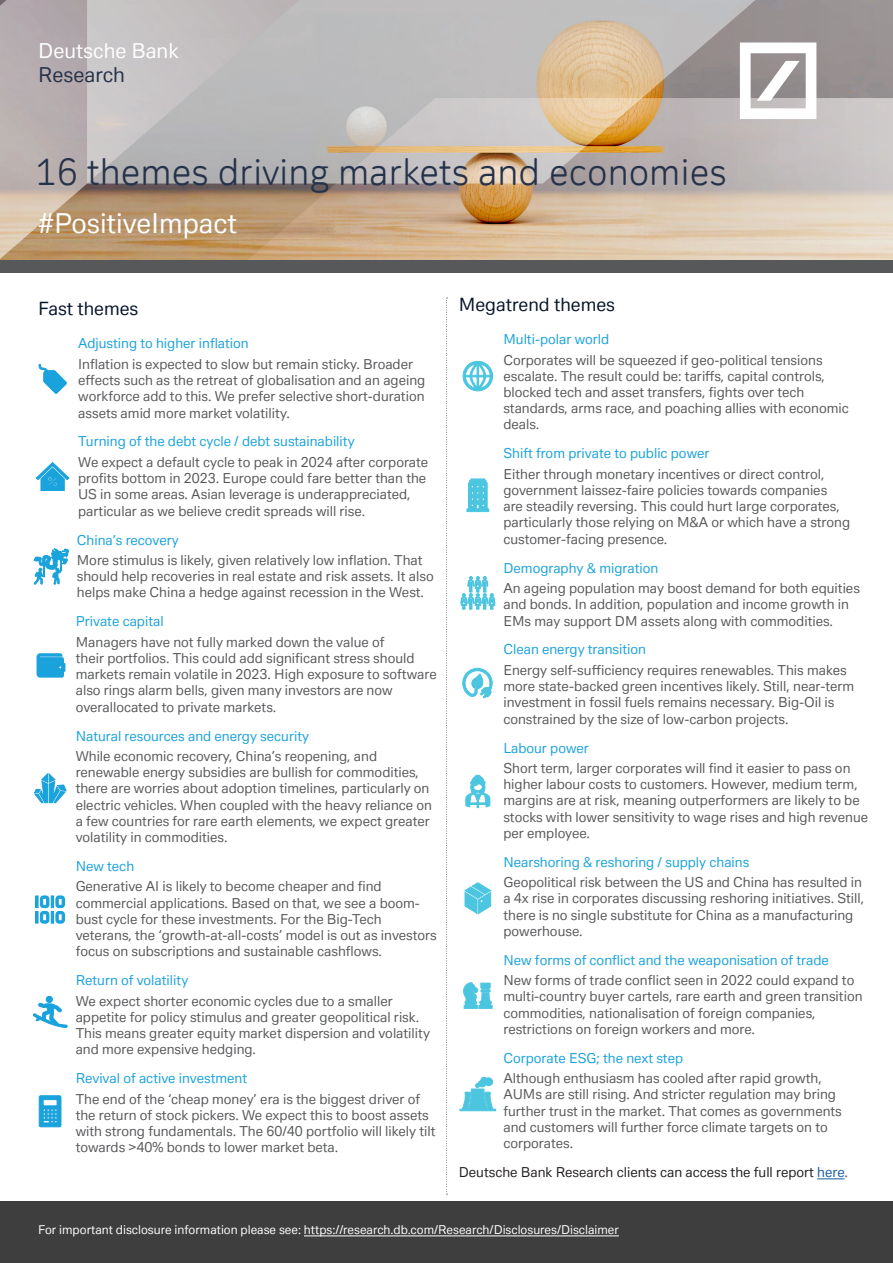
<style>
.page{position:relative;width:893px;height:1263px;background:#fff}
.page>*{position:absolute;margin:0;border:0;box-sizing:border-box;transform-origin:0 0}
.t1{font:36px "Deutsche Bank Display";color:#26324a}
.t2{font:27px "Deutsche Bank Text";color:#fff}
.t3{font:20.25px "Deutsche Bank Text";color:#fff}
.t4{font:20.25px "Deutsche Bank Text";color:#26324a}
.t5{font:18px "Deutsche Bank Text";color:#06132a}
.t6{font:13.5px/16.2px "Deutsche Bank Text";color:#57585a}
.t7{font:13.5px "Deutsche Bank Text";color:#19a2dc}
.t8{font:13.5px "Deutsche Bank Text";color:#231f20}
.t9{font:12px "Deutsche Bank Text";color:#fff}
.s1{color:#175d9e}
.s2{color:#57585a}
</style>
<div class="page">
<svg style="left:0;top:0;width:893px;height:260px;background:#c1b4a8"></svg>
<div style="left:0;top:1201px;width:893px;height:62px;background:#3e3e3f"></div>
<hr style="left:304px;top:1235px;width:315px;height:1px;background:#fff">
<div style="left:0;top:260px;width:893px;height:13px;background:#57585a"></div>
<svg style="left:446px;top:298px;width:1px;height:897px"></svg>
<svg style="left:817px;top:1178px;width:27px;height:1px"></svg>
<svg style="left:740px;top:43px;width:76px;height:76px"></svg>
<svg style="left:39px;top:364px;width:27px;height:30px"></svg>
<svg style="left:36px;top:462px;width:33px;height:29px"></svg>
<svg style="left:33px;top:548px;width:36px;height:37px"></svg>
<svg style="left:37px;top:653px;width:28px;height:24px"></svg>
<svg style="left:34px;top:773px;width:33px;height:30px"></svg>
<svg style="left:36px;top:895px;width:29px;height:28px"></svg>
<svg style="left:33px;top:996px;width:35px;height:32px"></svg>
<svg style="left:39px;top:1095px;width:22px;height:32px"></svg>
<svg style="left:463px;top:361px;width:30px;height:30px"></svg>
<svg style="left:467px;top:479px;width:22px;height:33px"></svg>
<svg style="left:461px;top:576px;width:34px;height:33px"></svg>
<svg style="left:462px;top:668px;width:31px;height:30px"></svg>
<svg style="left:465px;top:775px;width:25px;height:33px"></svg>
<svg style="left:464px;top:882px;width:27px;height:32px"></svg>
<svg style="left:463px;top:982px;width:29px;height:27px"></svg>
<svg style="left:460px;top:1076px;width:36px;height:35px"></svg>
<h3 class="t3" style="left:38px;top:37px;width:142px">Deutsche Bank</h3>
<h3 class="t4" style="left:38px;top:62px;width:88px">Research</h3>
<h1 class="t1" style="left:35px;top:149px;width:693px">16 themes driving markets and economies</h1>
<h2 class="t2" style="left:38px;top:206px;width:200px">#PositiveImpact</h2>
<h3 class="t5" style="left:38px;top:297px;width:102px">Fast themes</h3>
<p class="t7" style="left:78px;top:335px;width:172px">Adjusting to higher inflation</p>
<p class="t6" style="left:78px;top:356px;width:349px">Inflation is expected to slow but remain sticky. Broader effects such as the retreat of globalisation and an ageing workforce add to this. We prefer selective short-duration assets amid more market volatility.</p>
<p class="t7" style="left:78px;top:433px;width:278px">Turning of the debt cycle / debt sustainability</p>
<p class="t6" style="left:78px;top:454px;width:352px">We expect a default cycle to peak in 2024 after corporate profits bottom in 2023. Europe could fare better than the US in some areas. Asian leverage is underappreciated, particular as we believe credit spreads will rise.</p>
<p class="t7" style="left:77px;top:531px;width:103px">China’s recovery</p>
<p class="t6" style="left:77px;top:552px;width:358px">More stimulus is likely, given relatively low inflation. That should help recoveries in real estate and risk assets. It also helps make China a hedge against recession in the West.</p>
<p class="t7" style="left:76px;top:613px;width:89px">Private capital</p>
<p class="t6" style="left:76px;top:633px;width:362px">Managers have not fully marked down the value of<br>their portfolios. This could add significant stress should markets remain volatile in 2023. High exposure to software also rings alarm bells, given many investors are now overallocated to private markets.</p>
<p class="t7" style="left:76px;top:727px;width:235px">Natural resources and energy security</p>
<p class="t6" style="left:76px;top:748px;width:358px">While economic recovery, China’s reopening, and renewable energy subsidies are bullish for commodities, there are worries about adoption timelines, particularly on electric vehicles. When coupled with the heavy reliance on a few countries for rare earth elements, we expect greater volatility in commodities.</p>
<p class="t7" style="left:76px;top:857px;width:60px">New tech</p>
<p class="t6" style="left:76px;top:878px;width:362px">Generative AI is likely to become cheaper and find commercial applications. Based on that, we see a boom&shy;bust cycle for these investments. For the Big-Tech veterans, the ‘growth-at-all-costs’ model is out as investors focus on subscriptions and sustainable cashflows.</p>
<p class="t7" style="left:76px;top:972px;width:114px">Return of volatility</p>
<p class="t6" style="left:76px;top:992px;width:356px">We expect shorter economic cycles due to a smaller appetite for policy stimulus and greater geopolitical risk.<br>This means greater equity market dispersion and volatility and more expensive hedging.</p>
<p class="t7" style="left:76px;top:1070px;width:173px">Revival of active investment</p>
<p class="t6" style="left:76px;top:1090px;width:361px">The end of the ‘cheap money’ era is the biggest driver of the return of stock pickers. We expect this to boost assets with strong fundamentals. The 60/40 portfolio will likely tilt towards &gt;40% bonds to lower market beta.</p>
<h3 class="t5" style="left:459px;top:293px;width:158px">Megatrend themes</h3>
<p class="t7" style="left:503px;top:331px;width:107px">Multi-polar world</p>
<p class="t6" style="left:503px;top:351px;width:347px">Corporates will be squeezed if geo-political tensions escalate. The result could be: tariffs, capital controls, blocked tech and asset transfers, fights over tech standards, arms race, and poaching allies with economic deals.</p>
<p class="t7" style="left:503px;top:445px;width:208px">Shift from private to public power</p>
<p class="t6" style="left:503px;top:466px;width:348px">Either through monetary incentives or direct control, government laissez-faire policies towards companies are steadily reversing. This could hurt large corporates, particularly those relying on M&amp;A or which have a strong customer-facing presence.</p>
<p class="t7" style="left:503px;top:559px;width:156px">Demography &amp; migration</p>
<p class="t6" style="left:503px;top:580px;width:358px">An ageing population may boost demand for both equities and bonds. In addition, population and income growth in<br>EMs may support DM assets along with commodities.</p>
<p class="t7" style="left:503px;top:641px;width:144px">Clean energy transition</p>
<p class="t6" style="left:503px;top:662px;width:352px">Energy self-sufficiency requires renewables. This makes more state-backed green incentives likely. Still, near-term investment in fossil fuels remains necessary. Big-Oil is constrained by the size of low-carbon projects.</p>
<p class="t7" style="left:503px;top:739px;width:87px">Labour power</p>
<p class="t6" style="left:503px;top:760px;width:366px">Short term, larger corporates will find it easier to pass on higher labour costs to customers. However, medium term, margins are at risk, meaning outperformers are likely to be stocks with lower sensitivity to wage rises and high revenue per employee.</p>
<p class="t7" style="left:503px;top:853px;width:247px">Nearshoring &amp; reshoring / supply chains</p>
<p class="t6" style="left:503px;top:874px;width:362px">Geopolitical risk between the US and China has resulted in a 4x rise in corporates discussing reshoring initiatives. Still, there is no single substitute for China as a manufacturing powerhouse.</p>
<p class="t7" style="left:503px;top:951px;width:327px">New forms of conflict and the weaponisation of trade</p>
<p class="t6" style="left:503px;top:972px;width:361px">New forms of trade conflict seen in 2022 could expand to multi-country buyer cartels, rare earth and green transition commodities, nationalisation of foreign companies, restrictions on foreign workers and more.</p>
<p class="t7" style="left:503px;top:1049px;width:181px">Corporate ESG; the next step</p>
<p class="t6" style="left:503px;top:1070px;width:340px">Although enthusiasm has cooled after rapid growth, AUMs are still rising. And stricter regulation may bring further trust in the market. That comes as governments and customers will further force climate targets on to corporates.</p>
<p class="t8" style="left:459px;top:1163px;width:391px">Deutsche Bank Research clients can access the full report <span class="s1">here</span><span class="s2">.</span></p>
<p class="t9" style="left:38px;top:1222px;width:582px">For important disclosure information please see: https://research.db.com/Research/Disclosures/Disclaimer</p>
</div>
